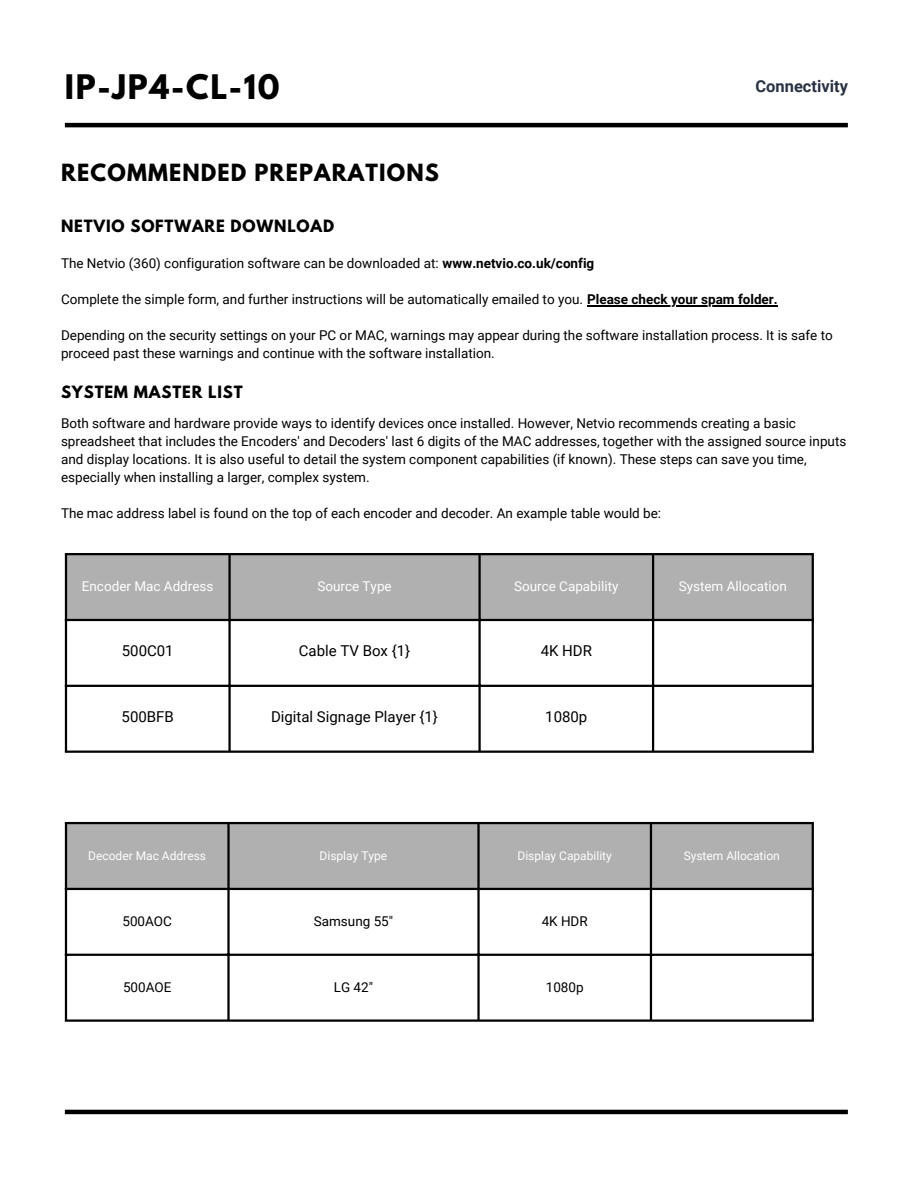
<style>
.page{position:relative;width:918px;height:1188px;background:#fff}
.page>*{position:absolute;margin:0;border:0;box-sizing:border-box;transform-origin:0 0}
.t1{font:700 30px "League Spartan";letter-spacing:.055em;color:#000}
.t2{font:700 21px "League Spartan";letter-spacing:.055em;color:#000}
.t3{font:700 16.5px "Roboto";color:#283243}
.t4{font:15px "Roboto";color:#000}
.t5{font:700 15px "League Spartan";letter-spacing:.055em;color:#000}
.t6{font:13.5px/18px "Roboto";color:#000}
.t7{font:13.5px "Roboto";color:#fff}
.t8{font:12px "Roboto";color:#fff}
.s1{font-weight:700}
</style>
<div class="page">
<hr style="left:65px;top:123px;width:783px;height:4px;background:#000">
<hr style="left:65px;top:1110px;width:783px;height:4px;background:#000">
<hr style="left:587px;top:305px;width:191px;height:2px;background:#000">
<div style="left:67px;top:555px;width:745px;height:64px;background:#b0b0b0"></div>
<hr style="left:65px;top:555px;width:2px;height:196px;background:#000">
<hr style="left:228px;top:555px;width:3px;height:196px;background:#000">
<hr style="left:478px;top:555px;width:3px;height:196px;background:#000">
<hr style="left:652px;top:555px;width:2px;height:196px;background:#000">
<hr style="left:812px;top:555px;width:2px;height:196px;background:#000">
<hr style="left:65px;top:553px;width:749px;height:2px;background:#000">
<hr style="left:65px;top:619px;width:749px;height:2px;background:#000">
<hr style="left:65px;top:685px;width:749px;height:2px;background:#000">
<hr style="left:65px;top:751px;width:749px;height:2px;background:#000">
<div style="left:67px;top:824px;width:745px;height:64px;background:#b0b0b0"></div>
<hr style="left:65px;top:824px;width:2px;height:195px;background:#000">
<hr style="left:227px;top:824px;width:3px;height:195px;background:#000">
<hr style="left:477px;top:824px;width:3px;height:195px;background:#000">
<hr style="left:650px;top:824px;width:2px;height:195px;background:#000">
<hr style="left:812px;top:824px;width:2px;height:195px;background:#000">
<hr style="left:65px;top:822px;width:749px;height:2px;background:#000">
<hr style="left:65px;top:888px;width:749px;height:2px;background:#000">
<hr style="left:65px;top:954px;width:749px;height:2px;background:#000">
<hr style="left:65px;top:1019px;width:749px;height:3px;background:#000">
<p class="t1" style="left:65px;top:72px;width:216px">IP-JP4-CL-10</p>
<p class="t3" style="left:756px;top:76px;width:94px">Connectivity</p>
<p class="t2" style="left:61px;top:162px;width:379px">RECOMMENDED PREPARATIONS</p>
<p class="t5" style="left:61px;top:218px;width:275px">NETVIO SOFTWARE DOWNLOAD</p>
<p class="t6" style="left:61px;top:255px;width:535px">The Netvio (360) configuration software can be downloaded at: <span class="s1">www.netvio.co.uk/config</span></p>
<p class="t6" style="left:61px;top:291px;width:718px">Complete the simple form, and further instructions will be automatically emailed to you. <span class="s1">Please check your spam folder.</span></p>
<p class="t6" style="left:61px;top:327px;width:773px">Depending on the security settings on your PC or MAC, warnings may appear during the software installation process. It is safe to proceed past these warnings and continue with the software installation.</p>
<p class="t5" style="left:61px;top:384px;width:183px">SYSTEM MASTER LIST</p>
<p class="t6" style="left:61px;top:415px;width:787px">Both software and hardware provide ways to identify devices once installed. However, Netvio recommends creating a basic spreadsheet that includes the Encoders' and Decoders' last 6 digits of the MAC addresses, together with the assigned source inputs and display locations. It is also useful to detail the system component capabilities (if known). These steps can save you time, especially when installing a larger, complex system.</p>
<p class="t6" style="left:61px;top:505px;width:602px">The mac address label is found on the top of each encoder and decoder. An example table would be:</p>
<p class="t7" style="left:82px;top:579px;width:133px">Encoder Mac Address</p>
<p class="t7" style="left:317px;top:579px;width:76px">Source Type</p>
<p class="t7" style="left:514px;top:579px;width:106px">Source Capability</p>
<p class="t7" style="left:679px;top:579px;width:110px">System Allocation</p>
<p class="t4" style="left:122px;top:642px;width:53px">500C01</p>
<p class="t4" style="left:299px;top:642px;width:113px">Cable TV Box {1}</p>
<p class="t4" style="left:541px;top:642px;width:53px">4K HDR</p>
<p class="t4" style="left:122px;top:708px;width:54px">500BFB</p>
<p class="t4" style="left:271px;top:708px;width:169px">Digital Signage Player {1}</p>
<p class="t4" style="left:545px;top:708px;width:44px">1080p</p>
<p class="t8" style="left:88px;top:849px;width:119px">Decoder Mac Address</p>
<p class="t8" style="left:320px;top:849px;width:69px">Display Type</p>
<p class="t8" style="left:518px;top:849px;width:96px">Display Capability</p>
<p class="t8" style="left:684px;top:849px;width:98px">System Allocation</p>
<p class="t6" style="left:122px;top:912px;width:51px">500AOC</p>
<p class="t6" style="left:314px;top:912px;width:81px">Samsung 55"</p>
<p class="t6" style="left:542px;top:912px;width:48px">4K HDR</p>
<p class="t6" style="left:123px;top:978px;width:50px">500AOE</p>
<p class="t6" style="left:334px;top:978px;width:41px">LG 42"</p>
<p class="t6" style="left:546px;top:978px;width:39px">1080p</p>
</div>
